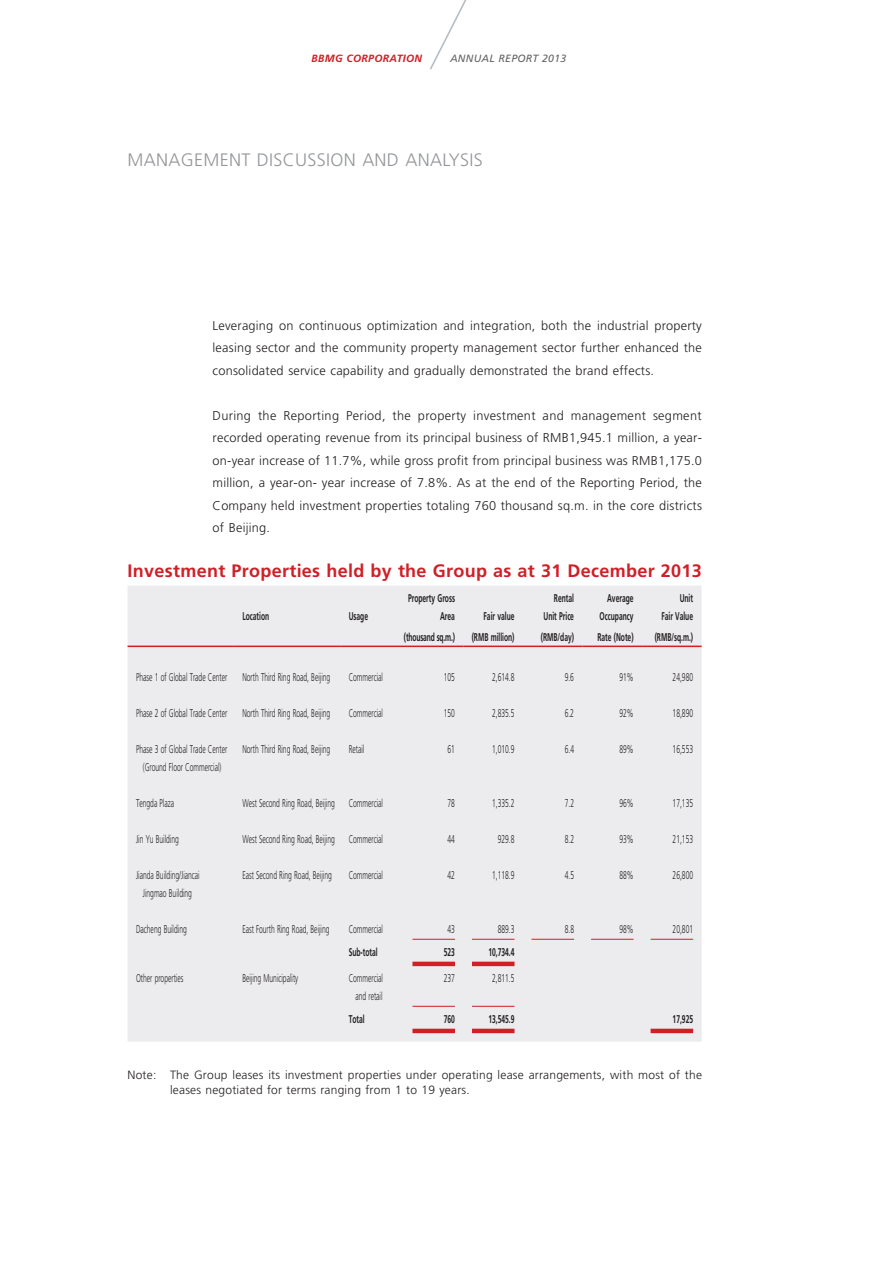
<style>
.page{position:relative;width:893px;height:1263px;background:#fff}
.page>*{position:absolute;margin:0;border:0;box-sizing:border-box;transform-origin:0 0}
.t1{font:700 18px "Frutiger LT Std";letter-spacing:.015em;color:#cf2027}
.t2{font:300 18px "Frutiger LT Std";letter-spacing:.015em;color:#939598}
.t3{font:300 12.75px/22.5px "Frutiger LT Std";letter-spacing:.015em;color:#231f20;text-align:justify}
.t4{font:300 12px/15px "Frutiger LT Std";letter-spacing:.015em;color:#231f20}
.t5{font:300 11.25px/18px "Frutiger LT Std";letter-spacing:-.005em;color:#231f20;text-align:center;scale:.6 1}
.t6{font:700 11.25px/18px "Frutiger LT Std";letter-spacing:-.005em;color:#231f20;text-align:right;scale:.6 1}
.t7{font:700 11.25px "Frutiger LT Std";letter-spacing:-.025em;color:#231f20;scale:.6 1}
.t8{font:italic 10.5px "Frutiger LT Std";letter-spacing:.03em;color:#636366}
.t9{font:italic 700 10.5px "Frutiger LT Std";letter-spacing:.03em;color:#cf2027}
</style>
<div class="page">
<svg style="left:430px;top:0;width:37px;height:69px"></svg>
<div style="left:128px;top:586px;width:574px;height:456px;background:#ececee"></div>
<hr style="left:128px;top:645px;width:106px;height:2px;background:#cf2027">
<hr style="left:234px;top:645px;width:106px;height:2px;background:#cf2027">
<hr style="left:340px;top:645px;width:64px;height:2px;background:#cf2027">
<hr style="left:404px;top:645px;width:59px;height:2px;background:#cf2027">
<hr style="left:463px;top:645px;width:60px;height:2px;background:#cf2027">
<hr style="left:523px;top:645px;width:60px;height:2px;background:#cf2027">
<hr style="left:583px;top:645px;width:59px;height:2px;background:#cf2027">
<hr style="left:642px;top:645px;width:60px;height:2px;background:#cf2027">
<hr style="left:412px;top:939px;width:43px;height:1px;background:#cf2027">
<hr style="left:472px;top:939px;width:42px;height:1px;background:#cf2027">
<hr style="left:531px;top:939px;width:43px;height:1px;background:#cf2027">
<hr style="left:591px;top:939px;width:43px;height:1px;background:#cf2027">
<hr style="left:651px;top:939px;width:42px;height:1px;background:#cf2027">
<hr style="left:412px;top:962px;width:43px;height:4px;background:#cf2027">
<hr style="left:472px;top:962px;width:42px;height:4px;background:#cf2027">
<hr style="left:412px;top:1006px;width:43px;height:1px;background:#cf2027">
<hr style="left:472px;top:1006px;width:42px;height:1px;background:#cf2027">
<hr style="left:412px;top:1029px;width:43px;height:4px;background:#cf2027">
<hr style="left:472px;top:1029px;width:42px;height:4px;background:#cf2027">
<hr style="left:651px;top:1029px;width:42px;height:4px;background:#cf2027">
<p class="t9" style="left:311px;top:52px;width:112px">BBMG CORPORATION</p>
<p class="t8" style="left:450px;top:52px;width:118px">ANNUAL REPORT 2013</p>
<h1 class="t2" style="left:128px;top:149px;width:357px">MANAGEMENT DISCUSSION AND ANALYSIS</h1>
<p class="t3" style="left:213px;top:314px;width:491px">Leveraging on continuous optimization and integration, both the industrial property leasing sector and the community property management sector further enhanced the consolidated service capability and gradually demonstrated the brand effects.</p>
<p class="t3" style="left:213px;top:404px;width:491px">During the Reporting Period, the property investment and management segment recorded operating revenue from its principal business of RMB1,945.1 million, a year&shy;on-year increase of 11.7%, while gross profit from principal business was RMB1,175.0 million, a year-on- year increase of 7.8%. As at the end of the Reporting Period, the Company held investment properties totaling 760 thousand sq.m. in the core districts of Beijing.</p>
<p class="t1" style="left:128px;top:560px;width:576px">Investment Properties held by the Group as at 31 December 2013</p>
<p class="t6" style="left:242px;top:607px;width:46px">Location</p>
<p class="t6" style="left:349px;top:607px;width:34px">Usage</p>
<p class="t6" style="left:543px;top:589px;width:52px">Rental<br>Unit Price</p>
<p class="t6" style="left:600px;top:589px;width:58px">Average<br>Occupancy</p>
<p class="t6" style="left:661px;top:589px;width:54px">Unit<br>Fair Value</p>
<p class="t6" style="left:408px;top:589px;width:80px">Property Gross<br>Area</p>
<p class="t6" style="left:484px;top:607px;width:53px">Fair value</p>
<p class="t7" style="left:404px;top:630px;width:86px">(thousand sq.m.)</p>
<p class="t6" style="left:472px;top:628px;width:73px">(RMB million)</p>
<p class="t6" style="left:541px;top:628px;width:57px">(RMB/day)</p>
<p class="t6" style="left:597px;top:628px;width:62px">Rate (Note)</p>
<p class="t6" style="left:655px;top:628px;width:66px">(RMB/sq.m.)</p>
<p class="t5" style="left:136px;top:668px;width:154px">Phase 1 of Global Trade Center</p>
<p class="t5" style="left:242px;top:668px;width:148px">North Third Ring Road, Beijing</p>
<p class="t5" style="left:349px;top:668px;width:59px">Commercial</p>
<p class="t5" style="left:444px;top:668px;width:20px">105</p>
<p class="t5" style="left:492px;top:668px;width:39px">2,614.8</p>
<p class="t5" style="left:565px;top:668px;width:17px">9.6</p>
<p class="t5" style="left:619px;top:668px;width:25px">91%</p>
<p class="t5" style="left:673px;top:668px;width:36px">24,980</p>
<p class="t5" style="left:136px;top:704px;width:154px">Phase 2 of Global Trade Center</p>
<p class="t5" style="left:242px;top:704px;width:148px">North Third Ring Road, Beijing</p>
<p class="t5" style="left:349px;top:704px;width:59px">Commercial</p>
<p class="t5" style="left:444px;top:704px;width:20px">150</p>
<p class="t5" style="left:492px;top:704px;width:39px">2,835.5</p>
<p class="t5" style="left:565px;top:704px;width:17px">6.2</p>
<p class="t5" style="left:619px;top:704px;width:25px">92%</p>
<p class="t5" style="left:673px;top:704px;width:36px">18,890</p>
<p class="t5" style="left:136px;top:740px;width:154px">Phase 3 of Global Trade Center (Ground Floor Commercial)</p>
<p class="t5" style="left:242px;top:740px;width:148px">North Third Ring Road, Beijing</p>
<p class="t5" style="left:349px;top:740px;width:28px">Retail</p>
<p class="t5" style="left:447px;top:740px;width:14px">61</p>
<p class="t5" style="left:492px;top:740px;width:39px">1,010.9</p>
<p class="t5" style="left:565px;top:740px;width:17px">6.4</p>
<p class="t5" style="left:619px;top:740px;width:25px">89%</p>
<p class="t5" style="left:673px;top:740px;width:36px">16,553</p>
<p class="t5" style="left:136px;top:794px;width:65px">Tengda Plaza</p>
<p class="t5" style="left:242px;top:794px;width:236px">West Second Ring Road, Beijing Commercial</p>
<p class="t5" style="left:447px;top:794px;width:14px">78</p>
<p class="t5" style="left:492px;top:794px;width:39px">1,335.2</p>
<p class="t5" style="left:565px;top:794px;width:17px">7.2</p>
<p class="t5" style="left:619px;top:794px;width:25px">96%</p>
<p class="t5" style="left:673px;top:794px;width:36px">17,135</p>
<p class="t5" style="left:136px;top:830px;width:73px">Jin Yu Building</p>
<p class="t5" style="left:242px;top:830px;width:236px">West Second Ring Road, Beijing Commercial</p>
<p class="t5" style="left:448px;top:830px;width:14px">44</p>
<p class="t5" style="left:498px;top:830px;width:30px">929.8</p>
<p class="t5" style="left:565px;top:830px;width:17px">8.2</p>
<p class="t5" style="left:619px;top:830px;width:25px">93%</p>
<p class="t5" style="left:673px;top:830px;width:36px">21,153</p>
<p class="t5" style="left:136px;top:866px;width:108px">Jianda Building/Jiancai<br>Jingmao Building</p>
<p class="t5" style="left:242px;top:866px;width:151px">East Second Ring Road, Beijing</p>
<p class="t5" style="left:349px;top:866px;width:59px">Commercial</p>
<p class="t5" style="left:448px;top:866px;width:14px">42</p>
<p class="t5" style="left:492px;top:866px;width:39px">1,118.9</p>
<p class="t5" style="left:565px;top:866px;width:17px">4.5</p>
<p class="t5" style="left:619px;top:866px;width:25px">88%</p>
<p class="t5" style="left:673px;top:866px;width:36px">26,800</p>
<p class="t5" style="left:136px;top:920px;width:86px">Dacheng Building</p>
<p class="t5" style="left:242px;top:920px;width:147px">East Fourth Ring Road, Beijing</p>
<p class="t5" style="left:349px;top:920px;width:59px">Commercial</p>
<p class="t5" style="left:448px;top:920px;width:14px">43</p>
<p class="t5" style="left:498px;top:920px;width:30px">889.3</p>
<p class="t5" style="left:565px;top:920px;width:17px">8.8</p>
<p class="t5" style="left:619px;top:920px;width:25px">98%</p>
<p class="t5" style="left:673px;top:920px;width:36px">20,801</p>
<p class="t6" style="left:349px;top:943px;width:50px">Sub-total</p>
<p class="t6" style="left:444px;top:943px;width:20px">523</p>
<p class="t6" style="left:488px;top:943px;width:45px">10,734.4</p>
<p class="t5" style="left:136px;top:969px;width:80px">Other properties</p>
<p class="t5" style="left:242px;top:969px;width:95px">Beijing Municipality</p>
<p class="t5" style="left:349px;top:969px;width:59px">Commercial and retail</p>
<p class="t5" style="left:444px;top:969px;width:20px">237</p>
<p class="t5" style="left:492px;top:969px;width:39px">2,811.5</p>
<p class="t6" style="left:349px;top:1010px;width:28px">Total</p>
<p class="t6" style="left:444px;top:1010px;width:20px">760</p>
<p class="t6" style="left:488px;top:1010px;width:45px">13,545.9</p>
<p class="t6" style="left:673px;top:1010px;width:36px">17,925</p>
<p class="t4" style="left:170px;top:1068px;width:533px;text-indent:-43px">Note: The Group leases its investment properties under operating lease arrangements, with most of the leases negotiated for terms ranging from 1 to 19 years.</p>
</div>
